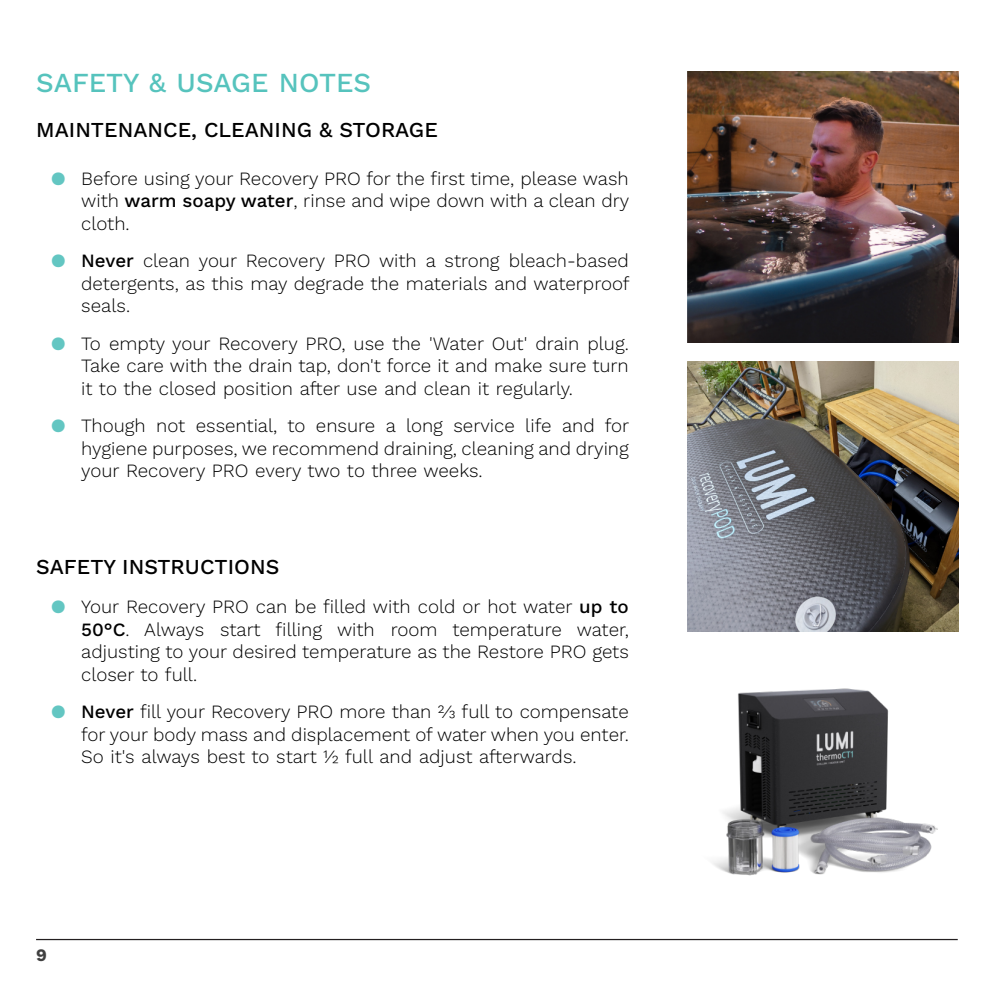
<style>
.page{position:relative;width:994px;height:993px;background:#fff}
.page>*{position:absolute;margin:0;border:0;box-sizing:border-box;transform-origin:0 0}
.t1{font:500 27.5px "Work Sans";color:#56c3bd}
.t2{font:500 21.25px "Work Sans";color:#000}
.t3{font:300 18.75px/22.5px "Work Sans";color:#000;text-align:justify}
.t4{font:700 17.5px "Work Sans";color:#404040}
.s1{color:#63c6c2}
.s2{font-weight:500}
.s3{font-weight:500;color:#63c6c2}
</style>
<div class="page">
<img style="left:713px;top:688px;width:225px;height:188px">
<img style="left:687px;top:361px;width:271px;height:270px">
<img style="left:687px;top:72px;width:271px;height:270px">
<hr style="left:36px;top:938px;width:921px;height:2px;background:#231f20">
<h1 class="t1" style="left:36px;top:66px;width:336px">SAFETY &amp; USAGE NOTES</h1>
<p class="t2" style="left:36px;top:117px;width:403px">MAINTENANCE, CLEANING &amp; STORAGE</p>
<p class="t3" style="left:81px;top:167px;width:549px;text-indent:-30px"><span class="s1">●</span> Before using your Recovery PRO for the first time, please wash with <span class="s2">warm soapy water</span>, rinse and wipe down with a clean dry cloth.</p>
<p class="t3" style="left:81px;top:249px;width:549px;text-indent:-30px"><span class="s3">●</span> <span class="s2">Never</span> clean your Recovery PRO with a strong bleach-based detergents, as this may degrade the materials and waterproof seals.</p>
<p class="t3" style="left:81px;top:332px;width:549px;text-indent:-30px"><span class="s1">●</span> To empty your Recovery PRO, use the 'Water Out' drain plug.<br>Take care with the drain tap, don't force it and make sure turn it to the closed position after use and clean it regularly.</p>
<p class="t3" style="left:81px;top:414px;width:549px;text-indent:-30px"><span class="s1">●</span> Though not essential, to ensure a long service life and for hygiene purposes, we recommend draining, cleaning and drying your Recovery PRO every two to three weeks.</p>
<p class="t2" style="left:36px;top:554px;width:244px">SAFETY INSTRUCTIONS</p>
<p class="t3" style="left:81px;top:595px;width:549px;text-indent:-30px"><span class="s1">●</span> Your Recovery PRO can be filled with cold or hot water <span class="s2">up to 50°C</span>. Always start filling with room temperature water, adjusting to your desired temperature as the Restore PRO gets closer to full.</p>
<p class="t3" style="left:81px;top:700px;width:549px;text-indent:-30px"><span class="s3">●</span> <span class="s2">Never</span> fill your Recovery PRO more than ⅔ full to compensate for your body mass and displacement of water when you enter.<br>So it's always best to start ½ full and adjust afterwards.</p>
<p class="t4" style="left:36px;top:944px;width:12px">9</p>
</div>
